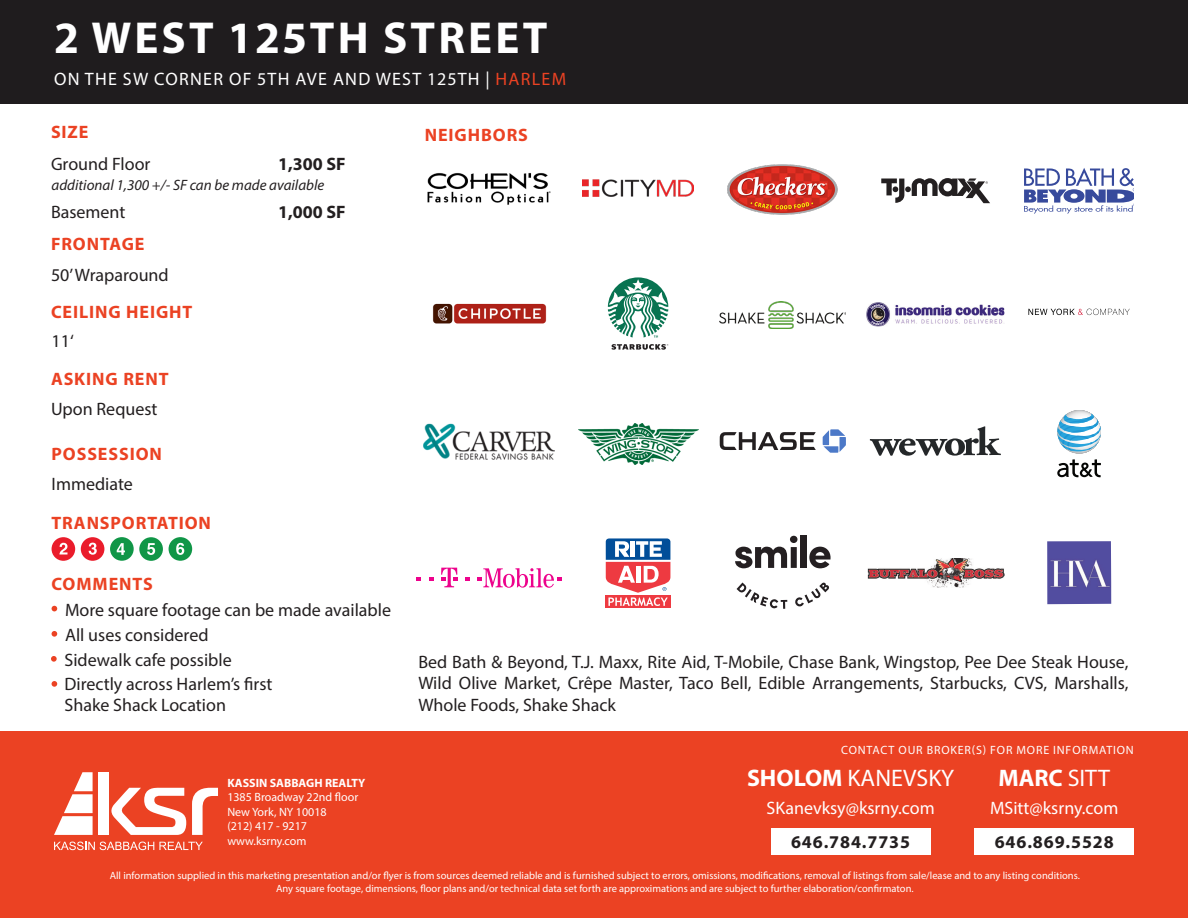
<style>
.page{position:relative;width:1188px;height:918px;background:#fff}
.page>*{position:absolute;margin:0;border:0;box-sizing:border-box;transform-origin:0 0}
.t1{font:700 45px "Myriad Pro";letter-spacing:.07em;color:#fff}
.t2{font:24px "Myriad Pro";color:#fff}
.t3{font:700 24px "Myriad Pro";color:#fff}
.t4{font:18px/21.6px "Myriad Pro";color:#231f20;text-align:justify}
.t5{font:700 18px "Myriad Pro";letter-spacing:.05em;color:#eb4223}
.t6{font:18px "Myriad Pro";letter-spacing:.07em;color:#fff}
.t7{font:700 18px "Myriad Pro";letter-spacing:.05em;color:#231f20}
.t8{font:18px "Myriad Pro";color:#fff}
.t9{font:italic 15px "Myriad Pro";color:#231f20}
.t10{font:12px "Myriad Pro";color:#fff}
.t11{font:12px "Myriad Pro";letter-spacing:.07em;color:#fff}
.t12{font:700 12px "Myriad Pro";color:#fff}
.t13{font:10.5px/12.6px "Myriad Pro";color:#fff;text-align:center}
.s1{color:#eb4223}
.s2{font-weight:700}
.s3{font-weight:400}
</style>
<div class="page">
<div style="left:0;top:0;width:1188px;height:104px;background:#1f1c1e"></div>
<div style="left:0;top:732px;width:1188px;height:186px;background:#eb4223"></div>
<div style="left:975px;top:828px;width:159px;height:27px;background:#fff"></div>
<svg style="left:192px;top:788px;width:26px;height:47px"></svg>
<svg style="left:111px;top:787px;width:75px;height:48px"></svg>
<div style="left:98px;top:772px;width:11px;height:63px;background:#fff"></div>
<svg style="left:54px;top:772px;width:39px;height:63px"></svg>
<svg style="left:54px;top:842px;width:149px;height:8px"></svg>
<div style="left:771px;top:828px;width:159px;height:27px;background:#fff"></div>
<svg style="left:52px;top:631px;width:5px;height:6px"></svg>
<svg style="left:51px;top:656px;width:6px;height:6px"></svg>
<svg style="left:52px;top:606px;width:5px;height:5px"></svg>
<svg style="left:52px;top:681px;width:5px;height:6px"></svg>
<div style="left:52px;top:537px;width:23px;height:24px;background:#ea1c2b;border-radius:50%"></div>
<svg style="left:59px;top:543px;width:8px;height:12px"></svg>
<div style="left:81px;top:537px;width:23px;height:24px;background:#ea1c2b;border-radius:50%"></div>
<svg style="left:89px;top:543px;width:8px;height:12px"></svg>
<div style="left:139px;top:537px;width:24px;height:24px;background:#109647;border-radius:50%"></div>
<svg style="left:147px;top:543px;width:8px;height:12px"></svg>
<div style="left:110px;top:537px;width:24px;height:24px;background:#109647;border-radius:50%"></div>
<svg style="left:117px;top:543px;width:8px;height:12px"></svg>
<div style="left:169px;top:537px;width:23px;height:24px;background:#109647;border-radius:50%"></div>
<svg style="left:176px;top:543px;width:8px;height:12px"></svg>
<img style="left:427px;top:172px;width:124px;height:33px">
<img style="left:582px;top:179px;width:111px;height:18px">
<svg style="left:1024px;top:168px;width:110px;height:46px"></svg>
<svg style="left:881px;top:178px;width:109px;height:25px"></svg>
<img style="left:728px;top:164px;width:110px;height:50px">
<img style="left:423px;top:423px;width:132px;height:36px">
<img style="left:578px;top:423px;width:120px;height:41px">
<svg style="left:870px;top:426px;width:131px;height:30px"></svg>
<div style="left:1057px;top:410px;width:44px;height:44px;background:#babcbd;border-radius:50%"></div>
<div style="left:1059px;top:410px;width:42px;height:43px;background:#bec1c3;border-radius:50%"></div>
<svg style="left:1057px;top:411px;width:44px;height:66px"></svg>
<svg style="left:720px;top:432px;width:96px;height:18px"></svg>
<svg style="left:823px;top:429px;width:23px;height:24px"></svg>
<img style="left:432px;top:303px;width:115px;height:21px">
<svg style="left:608px;top:277px;width:60px;height:61px"></svg>
<svg style="left:611px;top:344px;width:57px;height:6px"></svg>
<img style="left:720px;top:301px;width:126px;height:28px">
<img style="left:866px;top:302px;width:138px;height:24px">
<svg style="left:1028px;top:309px;width:102px;height:6px"></svg>
<svg style="left:417px;top:577px;width:4px;height:4px"></svg>
<svg style="left:429px;top:577px;width:4px;height:4px"></svg>
<svg style="left:441px;top:568px;width:16px;height:19px"></svg>
<svg style="left:465px;top:577px;width:5px;height:4px"></svg>
<svg style="left:478px;top:568px;width:84px;height:20px"></svg>
<div style="left:605px;top:595px;width:66px;height:13px;background:#ee3a41"></div>
<svg style="left:605px;top:538px;width:66px;height:68px"></svg>
<svg style="left:737px;top:583px;width:50px;height:26px"></svg>
<svg style="left:795px;top:582px;width:34px;height:25px"></svg>
<svg style="left:735px;top:536px;width:62px;height:32px"></svg>
<div style="left:801px;top:536px;width:6px;height:32px;background:#241f21"></div>
<svg style="left:809px;top:547px;width:22px;height:21px"></svg>
<img style="left:868px;top:558px;width:137px;height:30px">
<img style="left:1047px;top:541px;width:64px;height:63px">
<p class="t1" style="left:54px;top:9px;width:495px">2 WEST 125TH STREET</p>
<p class="t6" style="left:54px;top:67px;width:513px">ON THE SW CORNER OF 5TH AVE AND WEST 125TH | <span class="s1">HARLEM</span></p>
<p class="t5" style="left:51px;top:120px;width:39px">SIZE</p>
<p class="t4" style="left:51px;top:153px;width:101px">Ground Floor</p>
<p class="t7" style="left:278px;top:152px;width:69px">1,300 SF</p>
<p class="t9" style="left:52px;top:175px;width:274px">additional 1,300 +/- SF can be made available</p>
<p class="t4" style="left:51px;top:201px;width:76px">Basement</p>
<p class="t7" style="left:278px;top:200px;width:69px">1,000 SF</p>
<p class="t5" style="left:51px;top:232px;width:95px">FRONTAGE</p>
<p class="t4" style="left:51px;top:263px;width:119px">50’ Wraparound</p>
<p class="t5" style="left:51px;top:300px;width:143px">CEILING HEIGHT</p>
<p class="t4" style="left:52px;top:330px;width:24px">11‘</p>
<p class="t5" style="left:51px;top:367px;width:119px">ASKING RENT</p>
<p class="t4" style="left:51px;top:397px;width:108px">Upon Request</p>
<p class="t5" style="left:52px;top:442px;width:112px">POSSESSION</p>
<p class="t4" style="left:52px;top:472px;width:83px">Immediate</p>
<p class="t5" style="left:51px;top:511px;width:161px">TRANSPORTATION</p>
<p class="t5" style="left:52px;top:572px;width:103px">COMMENTS</p>
<p class="t4" style="left:65px;top:598px;width:328px">More square footage can be made available</p>
<p class="t4" style="left:65px;top:623px;width:145px">All uses considered</p>
<p class="t4" style="left:64px;top:648px;width:169px">Sidewalk cafe possible</p>
<p class="t4" style="left:64px;top:673px;width:209px">Directly across Harlem’s first<br>Shake Shack Location</p>
<p class="t12" style="left:227px;top:775px;width:139px">KASSIN SABBAGH REALTY</p>
<p class="t10" style="left:227px;top:790px;width:132px">1385 Broadway 22nd floor</p>
<p class="t10" style="left:227px;top:804px;width:101px">New York, NY 10018</p>
<p class="t10" style="left:227px;top:819px;width:81px">(212) 417 - 9217</p>
<p class="t10" style="left:227px;top:833px;width:81px">www.ksrny.com</p>
<p class="t5" style="left:425px;top:123px;width:105px">NEIGHBORS</p>
<p class="t4" style="left:418px;top:650px;width:712px">Bed Bath &amp; Beyond, T.J. Maxx, Rite Aid, T-Mobile, Chase Bank, Wingstop, Pee Dee Steak House, Wild Olive Market, Crêpe Master, Taco Bell, Edible Arrangements, Starbucks, CVS, Marshalls, Whole Foods, Shake Shack</p>
<p class="t11" style="left:841px;top:743px;width:294px">CONTACT OUR BROKER(S) FOR MORE INFORMATION</p>
<p class="t2" style="left:747px;top:763px;width:209px"><span class="s2">SHOLOM</span> KANEVSKY</p>
<p class="t8" style="left:767px;top:797px;width:170px">SKanevksy@ksrny.com</p>
<p class="t7" style="left:791px;top:830px;width:121px">646.784.7735</p>
<p class="t3" style="left:998px;top:762px;width:113px">MARC <span class="s3">SITT</span></p>
<p class="t8" style="left:990px;top:797px;width:130px">MSitt@ksrny.com</p>
<p class="t7" style="left:995px;top:830px;width:121px">646.869.5528</p>
<p class="t13" style="left:110px;top:869px;width:972px">All information supplied in this marketing presentation and/or flyer is from sources deemed reliable and is furnished subject to errors, omissions, modifications, removal of listings from sale/lease and to any listing conditions.<br>Any square footage, dimensions, floor plans and/or technical data set forth are approximations and are subject to further elaboration/confirmaton.</p>
</div>
